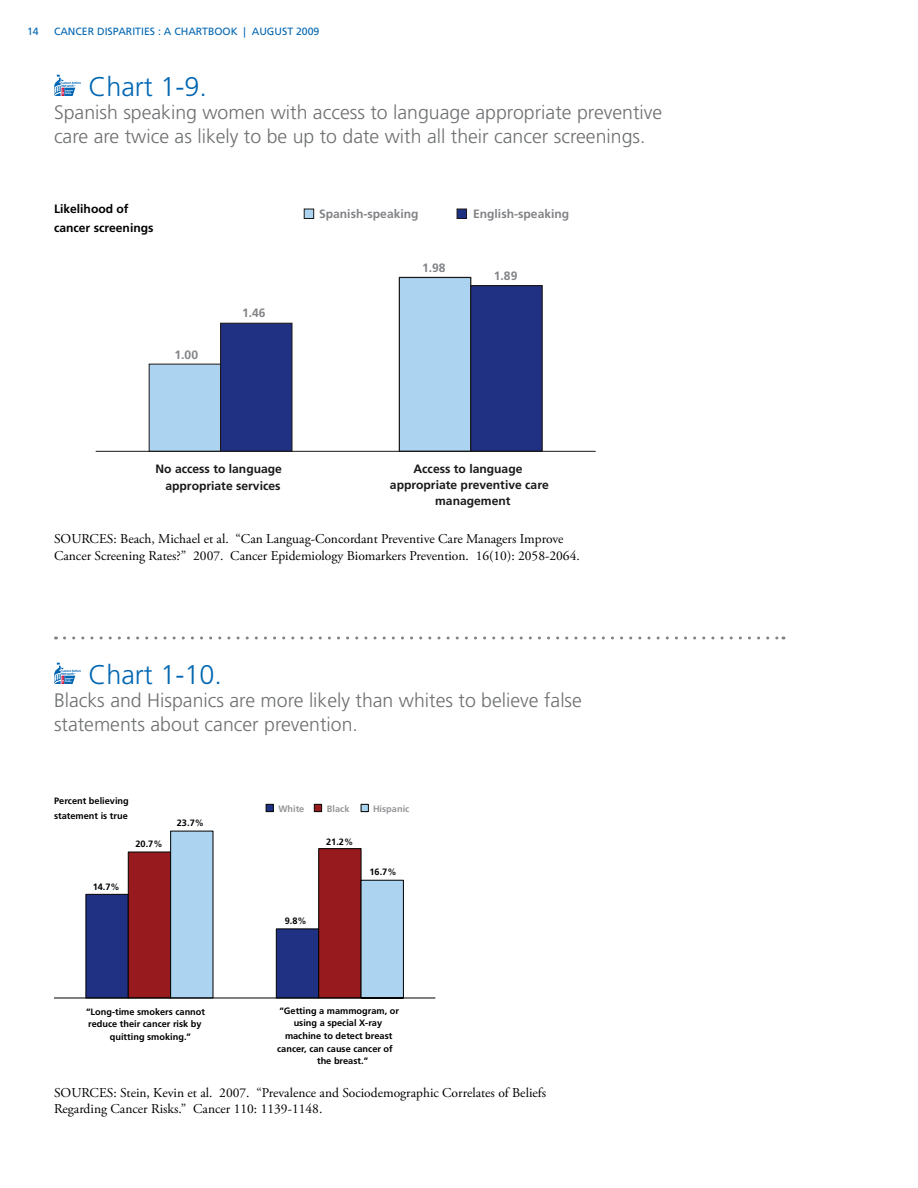
<style>
.page{position:relative;width:918px;height:1188px;background:#fff}
.page>*{position:absolute;margin:0;border:0;box-sizing:border-box;transform-origin:0 0}
.t1{font:300 27px "Frutiger";color:#0066b3}
.t2{font:300 19.5px/23.4px "Frutiger";color:#6d6f71}
.t3{font:13.5px/16.5px "Adobe Garamond Pro";color:#000}
.t4{font:700 12.15px/16.2px "Frutiger";color:#1a1818;text-align:center}
.t5{font:700 12.15px "Frutiger";color:#818386}
.t6{font:700 12.15px/18.8px "Frutiger";color:#000}
.t7{font:10.5px "Frutiger";color:#0066b3}
.t8{font:700 9.15px/12.3px "Frutiger";color:#000}
.t9{font:700 9.15px "Frutiger";color:#939598}
.s1{color:#1a1818}
</style>
<div class="page">
<svg style="left:54px;top:74px;width:27px;height:22px"></svg>
<div style="left:149px;top:364px;width:72px;height:88px;background:#acd4f1"></div>
<div style="left:220px;top:323px;width:73px;height:129px;background:#203083;border:1px solid #1a1818"></div>
<div style="left:399px;top:277px;width:72px;height:175px;background:#acd4f1;border:1px solid #1a1818"></div>
<div style="left:470px;top:285px;width:73px;height:167px;background:#203083;border:1px solid #1a1818"></div>
<hr style="left:96px;top:451px;width:500px;height:1px;background:#1a1818">
<div style="left:304px;top:209px;width:10px;height:10px;background:#acd4f1;border:1px solid #1a1818"></div>
<div style="left:457px;top:209px;width:10px;height:10px;background:#203083;border:1px solid #1a1818"></div>
<svg style="left:64px;top:636px;width:720px;height:3px"></svg>
<svg style="left:54px;top:662px;width:27px;height:22px"></svg>
<div style="left:128px;top:852px;width:43px;height:146px;background:#971b1e;border:1px solid #010101"></div>
<div style="left:318px;top:848px;width:43px;height:150px;background:#971b1e;border:1px solid #010101"></div>
<div style="left:170px;top:831px;width:43px;height:167px;background:#acd4f1;border:1px solid #010101"></div>
<svg style="left:54px;top:880px;width:381px;height:118px"></svg>
<div style="left:266px;top:804px;width:8px;height:8px;background:#203083;border:1px solid #010101"></div>
<div style="left:314px;top:804px;width:8px;height:8px;background:#971b1e;border:1px solid #010101"></div>
<div style="left:361px;top:804px;width:8px;height:8px;background:#acd4f1;border:1px solid #010101"></div>
<p class="t7" style="left:27px;top:25px;width:13px">14</p>
<p class="t7" style="left:54px;top:25px;width:142px">CANCER DISPARITIES : A CHART</p>
<p class="t7" style="left:208px;top:25px;width:113px">BOOK | AUGUST 2009</p>
<h1 class="t1" style="left:88px;top:71px;width:120px">Chart 1-9.</h1>
<h2 class="t2" style="left:54px;top:101px;width:610px">Spanish speaking women with access to language appropriate preventive care are twice as likely to be up to date with all their cancer screenings.</h2>
<p class="t6" style="left:54px;top:199px;width:101px">Likelihood of cancer screenings</p>
<p class="t5" style="left:175px;top:347px;width:25px">1.00</p>
<p class="t5" style="left:242px;top:306px;width:25px">1.46</p>
<p class="t5" style="left:319px;top:206px;width:101px">Spanish-speaking</p>
<p class="t5" style="left:473px;top:206px;width:98px">English-speaking</p>
<p class="t5" style="left:422px;top:261px;width:25px">1.98</p>
<p class="t5" style="left:494px;top:269px;width:25px">1.89</p>
<p class="t4" style="left:156px;top:461px;width:128px">No access to language</p>
<p class="t4" style="left:165px;top:477px;width:117px">appropriate services</p>
<p class="t4" style="left:390px;top:461px;width:160px">Access to language appropriate preventive care management</p>
<p class="t3" style="left:54px;top:531px;width:527px">SOURCES: Beach, Michael et al. “Can Languag-Concordant Preventive Care Managers Improve<br>Cancer Screening Rates?” 2007. Cancer Epidemiology Biomarkers Prevention. 16(10): 2058-2064.</p>
<h1 class="t1" style="left:88px;top:659px;width:135px">Chart 1-10.</h1>
<h2 class="t2" style="left:54px;top:689px;width:530px">Blacks and Hispanics are more likely than whites to believe false statements about cancer prevention.</h2>
<p class="t8" style="left:54px;top:795px;width:76px">Percent believing</p>
<p class="t8" style="left:54px;top:809px;width:75px">statement is true</p>
<p class="t8" style="left:135px;top:838px;width:29px">20.7<span class="s1">%</span></p>
<p class="t8" style="left:93px;top:880px;width:29px">14.7<span class="s1">%</span></p>
<p class="t8" style="left:177px;top:817px;width:29px">23.7<span class="s1">%</span></p>
<p class="t8" style="left:86px;top:1006px;width:120px">“Long-time smokers cannot</p>
<p class="t8" style="left:110px;top:1018px;width:93px;text-indent:-22px">reduce their cancer risk by quitting smoking.”</p>
<p class="t9" style="left:278px;top:803px;width:28px">White</p>
<p class="t9" style="left:327px;top:803px;width:24px">Black</p>
<p class="t9" style="left:373px;top:803px;width:38px">Hispanic</p>
<p class="t8" style="left:285px;top:915px;width:23px">9.8<span class="s1">%</span></p>
<p class="t8" style="left:326px;top:836px;width:29px">21.2<span class="s1">%</span></p>
<p class="t8" style="left:370px;top:866px;width:29px">16.7<span class="s1">%</span></p>
<p class="t8" style="left:280px;top:1005px;width:121px">“Getting a mammogram, or</p>
<p class="t8" style="left:294px;top:1017px;width:90px">using a special X-ray</p>
<p class="t8" style="left:285px;top:1030px;width:109px">machine to detect breast</p>
<p class="t8" style="left:277px;top:1043px;width:117px">cancer, can cause cancer of</p>
<p class="t8" style="left:317px;top:1055px;width:52px">the breast.”</p>
<p class="t3" style="left:54px;top:1084px;width:494px">SOURCES: Stein, Kevin et al. 2007. “Prevalence and Sociodemographic Correlates of Beliefs<br>Regarding Cancer Risks.” Cancer 110: 1139-1148.</p>
</div>
